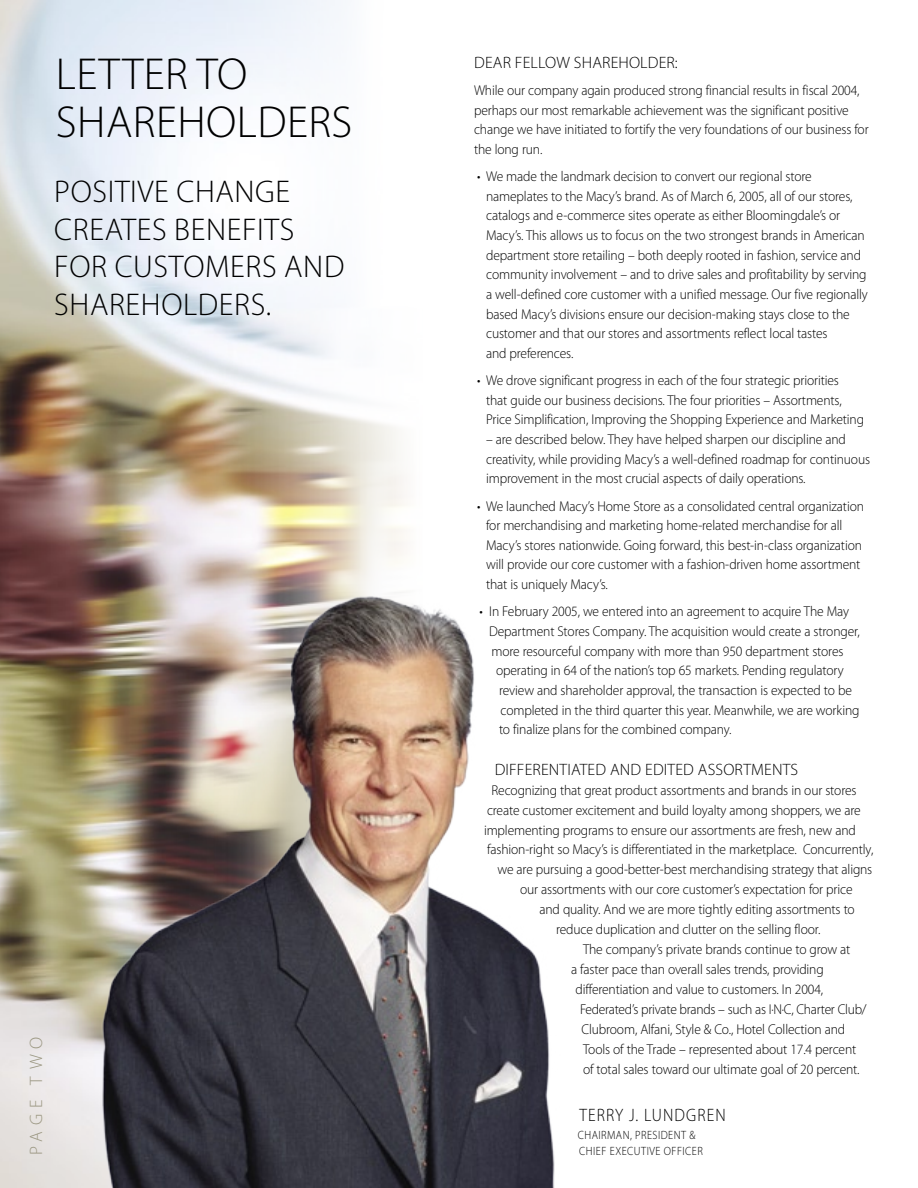
<style>
.page{position:relative;width:918px;height:1188px;background:#fff}
.page>*{position:absolute;margin:0;border:0;box-sizing:border-box;transform-origin:0 0}
.t1{font:300 45px/48px "Myriad Pro";letter-spacing:.01em;color:#000}
.t2{font:300 31.5px/37.5px "Myriad Pro";letter-spacing:.02em;color:#000}
.t3{font:300 18px "Myriad Pro";letter-spacing:.07em;color:#000;scale:.9 1}
.t4{font:300 18px "Myriad Pro";letter-spacing:.33em;color:#9b9782}
.t5{font:300 16.5px "Myriad Pro";letter-spacing:.01em;color:#000}
.t6{font:300 14.25px/19.6px "Myriad Pro";letter-spacing:-.01em;color:#000;scale:.95 1}
.t7{font:300 12px/16.5px "Myriad Pro";letter-spacing:.045em;color:#000;scale:.9 1}
</style>
<div class="page">
<img style="left:0;top:0;width:405px;height:1188px">
<img style="left:93px;top:592px;width:462px;height:596px">
<h1 class="t1" style="left:56px;top:51px;width:298px">LETTER TO<br>SHAREHOLDERS</h1>
<h2 class="t2" style="left:54px;top:173px;width:292px">POSITIVE CHANGE<br>CREATES BENEFITS<br>FOR CUSTOMERS AND<br>SHAREHOLDERS.</h2>
<p class="t4" style="left:26px;top:1155px;width:120px;rotate:-90deg">PAGE TWO</p>
<p class="t5" style="left:474px;top:53px;width:205px">DEAR FELLOW SHAREHOLDER:</p>
<p class="t6" style="left:474px;top:81px;width:417px">While our company again produced strong financial results in fiscal 2004, perhaps our most remarkable achievement was the significant positive change we have initiated to fortify the very foundations of our business for the long run.</p>
<p class="t6" style="left:486px;top:167px;width:403px;text-indent:-9px">• We made the landmark decision to convert our regional store nameplates to the Macy’s brand. As of March 6, 2005, all of our stores, catalogs and e-commerce sites operate as either Bloomingdale’s or Macy’s. This allows us to focus on the two strongest brands in American department store retailing – both deeply rooted in fashion, service and community involvement – and to drive sales and profitability by serving a well-defined core customer with a unified message. Our five regionally based Macy’s divisions ensure our decision-making stays close to the customer and that our stores and assortments reflect local tastes<br>and preferences.</p>
<p class="t6" style="left:486px;top:371px;width:399px;text-indent:-9px">• We drove significant progress in each of the four strategic priorities<br>that guide our business decisions. The four priorities – Assortments,<br>Price Simplification, Improving the Shopping Experience and Marketing</p>
<p class="t6" style="left:486px;top:430px;width:406px">– are described below. They have helped sharpen our discipline and creativity, while providing Macy’s a well-defined roadmap for continuous improvement in the most crucial aspects of daily operations.</p>
<p class="t6" style="left:486px;top:496px;width:399px;text-indent:-9px">• We launched Macy’s Home Store as a consolidated central organization for merchandising and marketing home-related merchandise for all Macy’s stores nationwide. Going forward, this best-in-class organization will provide our core customer with a fashion-driven home assortment that is uniquely Macy’s.</p>
<p class="t6" style="left:480px;top:602px;width:390px">• In February 2005, we entered into an agreement to acquire The May</p>
<p class="t6" style="left:489px;top:622px;width:392px">Department Stores Company. The acquisition would create a stronger,</p>
<p class="t6" style="left:492px;top:641px;width:372px">more resourceful company with more than 950 department stores</p>
<p class="t6" style="left:496px;top:661px;width:368px">operating in 64 of the nation’s top 65 markets. Pending regulatory</p>
<p class="t6" style="left:499px;top:681px;width:373px">review and shareholder approval, the transaction is expected to be</p>
<p class="t6" style="left:501px;top:700px;width:379px">completed in the third quarter this year. Meanwhile, we are working</p>
<p class="t6" style="left:499px;top:720px;width:246px">to finalize plans for the combined company.</p>
<p class="t5" style="left:495px;top:760px;width:305px">DIFFERENTIATED AND EDITED ASSORTMENTS</p>
<p class="t6" style="left:492px;top:780px;width:386px">Recognizing that great product assortments and brands in our stores</p>
<p class="t6" style="left:487px;top:800px;width:395px">create customer excitement and build loyalty among shoppers, we are</p>
<p class="t6" style="left:484px;top:820px;width:393px">implementing programs to ensure our assortments are fresh, new and</p>
<p class="t6" style="left:487px;top:840px;width:408px">fashion-right so Macy’s is differentiated in the marketplace. Concurrently,</p>
<p class="t6" style="left:498px;top:860px;width:396px">we are pursuing a good-better-best merchandising strategy that aligns</p>
<p class="t6" style="left:520px;top:880px;width:352px">our assortments with our core customer’s expectation for price</p>
<p class="t6" style="left:540px;top:900px;width:333px">and quality. And we are more tightly editing assortments to</p>
<p class="t6" style="left:556px;top:920px;width:280px">reduce duplication and clutter on the selling floor.</p>
<p class="t6" style="left:583px;top:940px;width:283px">The company’s private brands continue to grow at</p>
<p class="t6" style="left:571px;top:960px;width:268px">a faster pace than overall sales trends, providing</p>
<p class="t6" style="left:576px;top:980px;width:262px">differentiation and value to customers. In 2004,</p>
<p class="t6" style="left:580px;top:1000px;width:303px">Federated’s private brands – such as I·N·C, Charter Club/</p>
<p class="t6" style="left:582px;top:1020px;width:279px">Clubroom, Alfani, Style &amp; Co., Hotel Collection and</p>
<p class="t6" style="left:583px;top:1040px;width:289px">Tools of the Trade – represented about 17.4 percent</p>
<p class="t6" style="left:583px;top:1060px;width:293px">of total sales toward our ultimate goal of 20 percent.</p>
<p class="t3" style="left:579px;top:1105px;width:164px">TERRY J. LUNDGREN</p>
<p class="t7" style="left:578px;top:1127px;width:140px">CHAIRMAN, PRESIDENT &amp;<br>CHIEF EXECUTIVE OFFICER</p>
</div>
